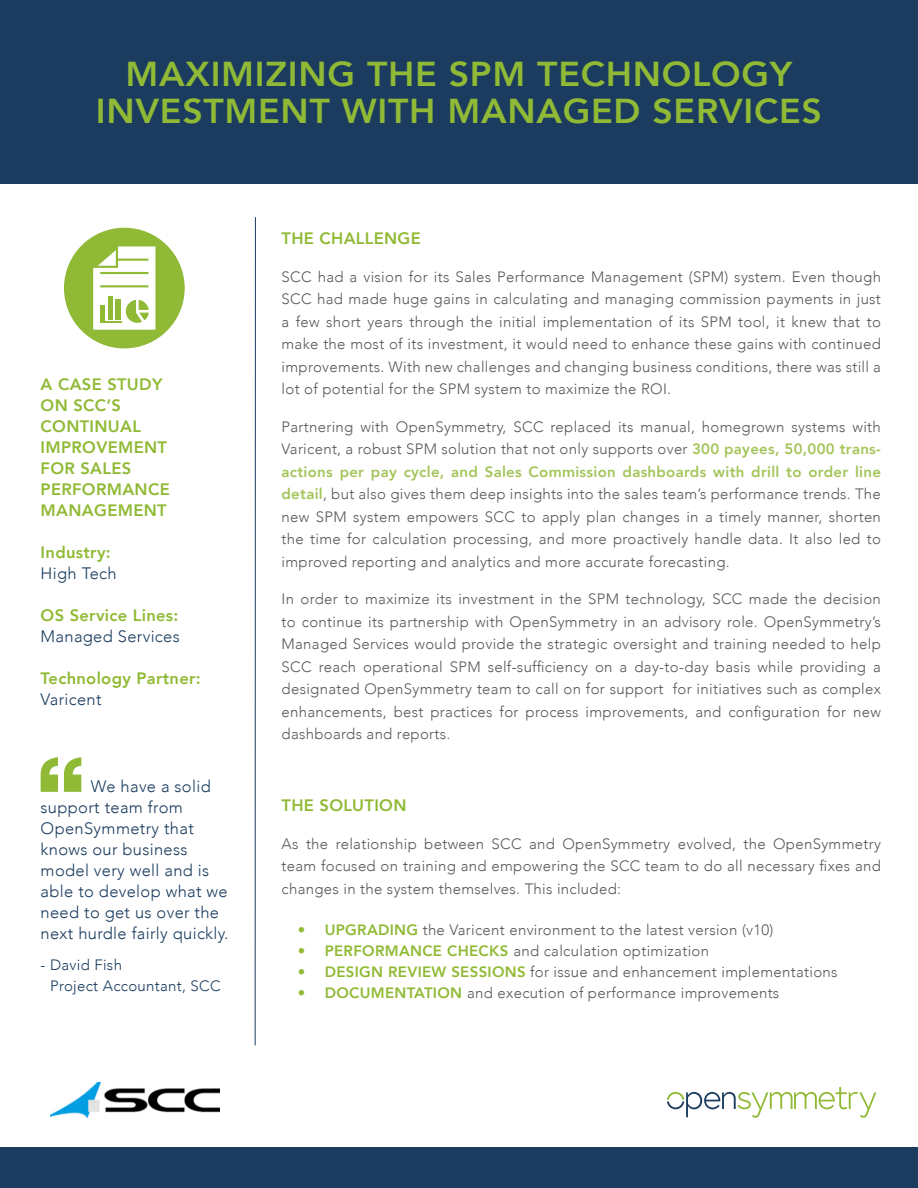
<style>
.page{position:relative;width:918px;height:1188px;background:#fff}
.page>*{position:absolute;margin:0;border:0;box-sizing:border-box;transform-origin:0 0}
.t1{font:800 34.5px/37.3px "Avenir";letter-spacing:.02em;color:#90ba35;text-align:center}
.t2{font:800 16.5px/21px "Avenir";letter-spacing:.02em;color:#90ba35}
.t3{font:300 16.5px/21px "Avenir";letter-spacing:.02em;color:#1b3c5f}
.t4{font:300 15px/22.5px "Avenir";letter-spacing:.02em;color:#57585a;text-align:justify}
.t5{font:300 15px/21px "Avenir";letter-spacing:.02em;color:#1b3c5f}
.s1{font-weight:300;color:#1b3c5f}
.s2{font-weight:800;color:#a4c55a}
.s3{font-weight:800;color:#90ba35}
</style>
<div class="page">
<div style="left:0;top:0;width:918px;height:184px;background:#1b3c5f"></div>
<div style="left:0;top:1148px;width:918px;height:40px;background:#1b3c5f"></div>
<svg style="left:667px;top:1087px;width:209px;height:31px"></svg>
<svg style="left:64px;top:228px;width:121px;height:120px"></svg>
<svg style="left:41px;top:757px;width:40px;height:35px"></svg>
<hr style="left:255px;top:217px;width:1px;height:828px;background:#1b3c5f">
<img style="left:51px;top:1082px;width:168px;height:37px">
<p class="t1" style="left:96px;top:55px;width:728px">MAXIMIZING THE SPM TECHNOLOGY<br>INVESTMENT WITH MANAGED SERVICES</p>
<p class="t2" style="left:41px;top:374px;width:123px">A CASE STUDY<br>ON SCC’S<br>CONTINUAL</p>
<p class="t2" style="left:41px;top:437px;width:128px">IMPROVEMENT</p>
<p class="t2" style="left:41px;top:458px;width:92px">FOR SALES</p>
<p class="t2" style="left:41px;top:479px;width:131px">PERFORMANCE</p>
<p class="t2" style="left:41px;top:500px;width:128px">MANAGEMENT</p>
<p class="t2" style="left:41px;top:542px;width:77px">Industry:<br><span class="s1">High Tech</span></p>
<p class="t2" style="left:41px;top:605px;width:141px">OS Service Lines:<br><span class="s1">Managed Services</span></p>
<p class="t2" style="left:41px;top:668px;width:162px">Technology Partner:<br><span class="s1">Varicent</span></p>
<p class="t3" style="left:41px;top:776px;width:189px;text-indent:50px">We have a solid support team from<br>OpenSymmetry that knows our business model very well and is able to develop what we need to get us over the next hurdle fairly quickly.</p>
<p class="t5" style="left:50px;top:955px;width:172px;text-indent:-9px">- David Fish<br>Project Accountant, SCC</p>
<p class="t2" style="left:282px;top:228px;width:141px">THE CHALLENGE</p>
<p class="t4" style="left:282px;top:265px;width:601px">SCC had a vision for its Sales Performance Management (SPM) system. Even though SCC had made huge gains in calculating and managing commission payments in just a few short years through the initial implementation of its SPM tool, it knew that to make the most of its investment, it would need to enhance these gains with continued improvements. With new challenges and changing business conditions, there was still a lot of potential for the SPM system to maximize the ROI.</p>
<p class="t4" style="left:282px;top:415px;width:601px">Partnering with OpenSymmetry, SCC replaced its manual, homegrown systems with Varicent, a robust SPM solution that not only supports over <span class="s2">300 payees, 50,000 trans&shy;actions per pay cycle, and Sales Commission dashboards with drill to order line detail</span>, but also gives them deep insights into the sales team’s performance trends. The new SPM system empowers SCC to apply plan changes in a timely manner, shorten the time for calculation processing, and more proactively handle data. It also led to improved reporting and analytics and more accurate forecasting.</p>
<p class="t4" style="left:282px;top:588px;width:601px">In order to maximize its investment in the SPM technology, SCC made the decision to continue its partnership with OpenSymmetry in an advisory role. OpenSymmetry’s Managed Services would provide the strategic oversight and training needed to help SCC reach operational SPM self-sufficiency on a day-to-day basis while providing a designated OpenSymmetry team to call on for support for initiatives such as complex enhancements, best practices for process improvements, and configuration for new dashboards and reports.</p>
<p class="t2" style="left:282px;top:795px;width:126px">THE SOLUTION</p>
<p class="t4" style="left:282px;top:832px;width:601px">As the relationship between SCC and OpenSymmetry evolved, the OpenSymmetry team focused on training and empowering the SCC team to do all necessary fixes and changes in the system themselves. This included:</p>
<p class="t4" style="left:298px;top:919px;width:477px"><span class="s3">• UPGRADING</span> the Varicent environment to the latest version (v10)</p>
<p class="t4" style="left:298px;top:940px;width:413px"><span class="s3">• PERFORMANCE CHECKS</span> and calculation optimization</p>
<p class="t4" style="left:298px;top:961px;width:541px"><span class="s3">• DESIGN REVIEW SESSIONS</span> for issue and enhancement implementations</p>
<p class="t4" style="left:298px;top:982px;width:483px"><span class="s3">• DOCUMENTATION</span> and execution of performance improvements</p>
</div>
